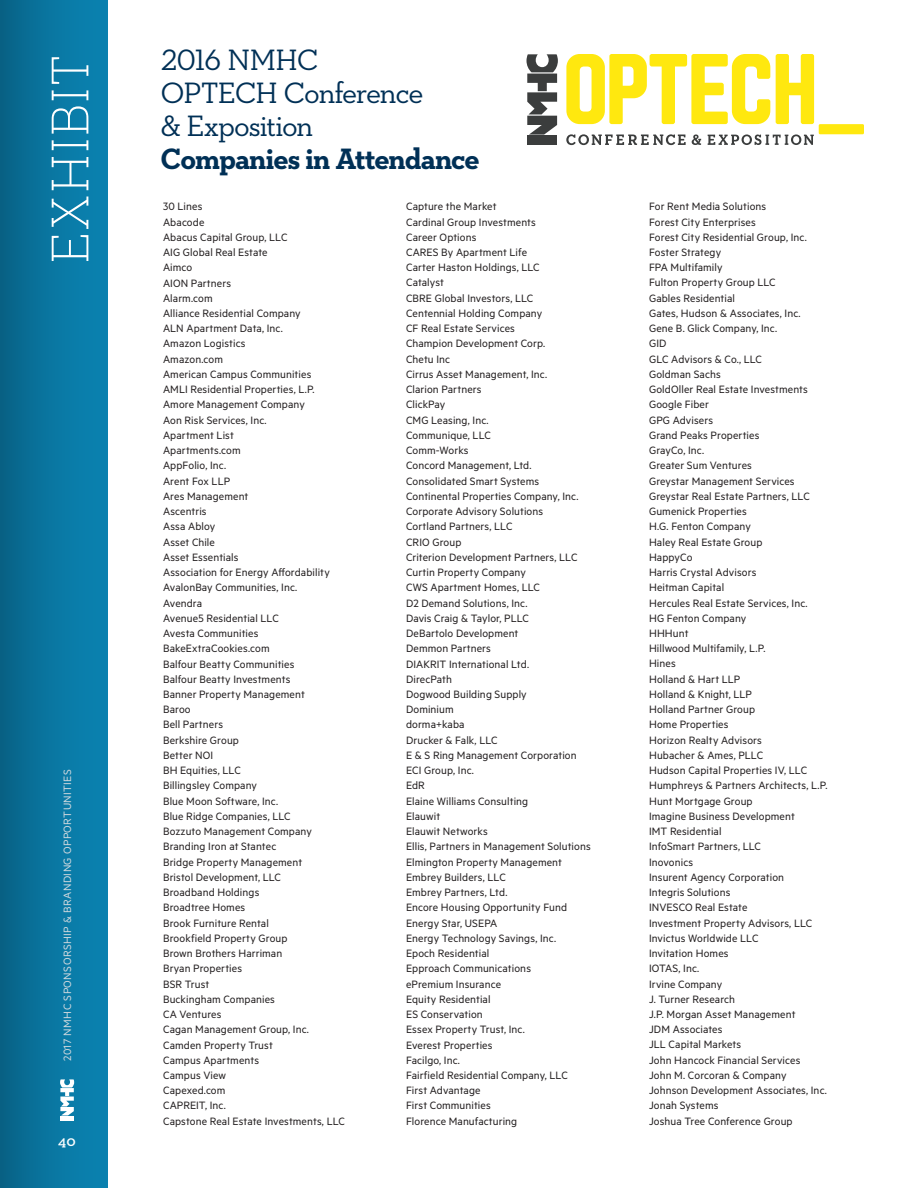
<style>
.page{position:relative;width:918px;height:1188px;background:#fff}
.page>*{position:absolute;margin:0;border:0;box-sizing:border-box;transform-origin:0 0}
.t1{font:300 54px "Neutraface Slab Text";letter-spacing:.005em;color:#fff}
.t2{font:30px/33px "Neutraface Slab Text";letter-spacing:-.04em;color:#003056}
.t3{font:700 30px "Neutraface Slab Text";letter-spacing:-.035em;color:#003056}
.t4{font:600 15px "Neutraface Slab Text";color:#fff}
.t5{font:12px/15.3px "Metric";letter-spacing:.01em;color:#231f20}
.t6{font:12px "Metric";letter-spacing:.035em;color:#cfd8de}
</style>
<div class="page">
<div style="left:1px;top:0;width:107px;height:1188px;background:linear-gradient(to right,#086489,#0b86b5)"></div>
<hr style="left:60px;top:1116px;width:14px;height:4px;background:#fff">
<svg style="left:60px;top:1079px;width:14px;height:36px"></svg>
<div style="left:527px;top:136px;width:30px;height:9px;background:#3b3d3d"></div>
<svg style="left:526px;top:54px;width:32px;height:81px"></svg>
<svg style="left:566px;top:54px;width:204px;height:70px"></svg>
<svg style="left:776px;top:54px;width:38px;height:70px"></svg>
<div style="left:819px;top:124px;width:45px;height:10px;background:#ffe80f"></div>
<svg style="left:566px;top:134px;width:120px;height:11px"></svg>
<svg style="left:692px;top:135px;width:9px;height:10px"></svg>
<svg style="left:708px;top:134px;width:106px;height:11px"></svg>
<h1 class="t1" style="left:36px;top:264px;width:211px;rotate:-90deg">EXHIBIT</h1>
<p class="t6" style="left:60px;top:1061px;width:293px;rotate:-90deg">2017 NMHC SPONSORSHIP &amp; BRANDING OPPORTUNITIES</p>
<p class="t4" style="left:58px;top:1131px;width:19px">40</p>
<h2 class="t2" style="left:160px;top:43px;width:265px">2016 NMHC<br>OPTECH Conference &amp; Exposition</h2>
<h2 class="t3" style="left:160px;top:140px;width:321px">Companies in Attendance</h2>
<p class="t5" style="left:163px;top:198px;width:183px">30 Lines<br>Abacode<br>Abacus Capital Group, LLC<br>AIG Global Real Estate<br>Aimco<br>AION Partners<br>Alarm.com<br>Alliance Residential Company<br>ALN Apartment Data, Inc.<br>Amazon Logistics<br>Amazon.com<br>American Campus Communities<br>AMLI Residential Properties, L.P.<br>Amore Management Company<br>Aon Risk Services, Inc.<br>Apartment List<br>Apartments.com<br>AppFolio, Inc.<br>Arent Fox LLP<br>Ares Management<br>Ascentris<br>Assa Abloy<br>Asset Chile<br>Asset Essentials<br>Association for Energy Affordability<br>AvalonBay Communities, Inc.<br>Avendra<br>Avenue5 Residential LLC<br>Avesta Communities<br>BakeExtraCookies.com<br>Balfour Beatty Communities<br>Balfour Beatty Investments<br>Banner Property Management<br>Baroo<br>Bell Partners<br>Berkshire Group<br>Better NOI<br>BH Equities, LLC<br>Billingsley Company<br>Blue Moon Software, Inc.<br>Blue Ridge Companies, LLC<br>Bozzuto Management Company<br>Branding Iron at Stantec<br>Bridge Property Management<br>Bristol Development, LLC<br>Broadband Holdings<br>Broadtree Homes<br>Brook Furniture Rental<br>Brookfield Property Group<br>Brown Brothers Harriman<br>Bryan Properties<br>BSR Trust<br>Buckingham Companies<br>CA Ventures<br>Cagan Management Group, Inc.<br>Camden Property Trust<br>Campus Apartments<br>Campus View<br>Capexed.com<br>CAPREIT, Inc.<br>Capstone Real Estate Investments, LLC</p>
<p class="t5" style="left:406px;top:198px;width:186px">Capture the Market<br>Cardinal Group Investments<br>Career Options<br>CARES By Apartment Life<br>Carter Haston Holdings, LLC<br>Catalyst<br>CBRE Global Investors, LLC<br>Centennial Holding Company<br>CF Real Estate Services<br>Champion Development Corp.<br>Chetu Inc<br>Cirrus Asset Management, Inc.<br>Clarion Partners<br>ClickPay<br>CMG Leasing, Inc.<br>Communique, LLC<br>Comm-Works<br>Concord Management, Ltd.<br>Consolidated Smart Systems<br>Continental Properties Company, Inc.<br>Corporate Advisory Solutions<br>Cortland Partners, LLC<br>CRIO Group<br>Criterion Development Partners, LLC<br>Curtin Property Company<br>CWS Apartment Homes, LLC<br>D2 Demand Solutions, Inc.<br>Davis Craig &amp; Taylor, PLLC<br>DeBartolo Development<br>Demmon Partners<br>DIAKRIT International Ltd.<br>DirecPath<br>Dogwood Building Supply<br>Dominium<br>dorma+kaba<br>Drucker &amp; Falk, LLC<br>E &amp; S Ring Management Corporation<br>ECI Group, Inc.<br>EdR<br>Elaine Williams Consulting<br>Elauwit<br>Elauwit Networks<br>Ellis, Partners in Management Solutions<br>Elmington Property Management<br>Embrey Builders, LLC<br>Embrey Partners, Ltd.<br>Encore Housing Opportunity Fund<br>Energy Star, USEPA<br>Energy Technology Savings, Inc.<br>Epoch Residential<br>Epproach Communications<br>ePremium Insurance<br>Equity Residential<br>ES Conservation<br>Essex Property Trust, Inc.<br>Everest Properties<br>Facilgo, Inc.<br>Fairfield Residential Company, LLC<br>First Advantage<br>First Communities<br>Florence Manufacturing</p>
<p class="t5" style="left:649px;top:198px;width:180px">For Rent Media Solutions<br>Forest City Enterprises<br>Forest City Residential Group, Inc.<br>Foster Strategy<br>FPA Multifamily<br>Fulton Property Group LLC<br>Gables Residential<br>Gates, Hudson &amp; Associates, Inc.<br>Gene B. Glick Company, Inc.<br>GID<br>GLC Advisors &amp; Co., LLC<br>Goldman Sachs<br>GoldOller Real Estate Investments<br>Google Fiber<br>GPG Advisers<br>Grand Peaks Properties<br>GrayCo, Inc.<br>Greater Sum Ventures<br>Greystar Management Services<br>Greystar Real Estate Partners, LLC<br>Gumenick Properties<br>H.G. Fenton Company<br>Haley Real Estate Group<br>HappyCo<br>Harris Crystal Advisors<br>Heitman Capital<br>Hercules Real Estate Services, Inc.<br>HG Fenton Company<br>HHHunt<br>Hillwood Multifamily, L.P.<br>Hines<br>Holland &amp; Hart LLP<br>Holland &amp; Knight, LLP<br>Holland Partner Group<br>Home Properties<br>Horizon Realty Advisors<br>Hubacher &amp; Ames, PLLC<br>Hudson Capital Properties IV, LLC<br>Humphreys &amp; Partners Architects, L.P.<br>Hunt Mortgage Group<br>Imagine Business Development<br>IMT Residential<br>InfoSmart Partners, LLC<br>Inovonics<br>Insurent Agency Corporation<br>Integris Solutions<br>INVESCO Real Estate<br>Investment Property Advisors, LLC<br>Invictus Worldwide LLC<br>Invitation Homes<br>IOTAS, Inc.<br>Irvine Company<br>J. Turner Research<br>J.P. Morgan Asset Management<br>JDM Associates<br>JLL Capital Markets<br>John Hancock Financial Services<br>John M. Corcoran &amp; Company<br>Johnson Development Associates, Inc.<br>Jonah Systems<br>Joshua Tree Conference Group</p>
</div>
